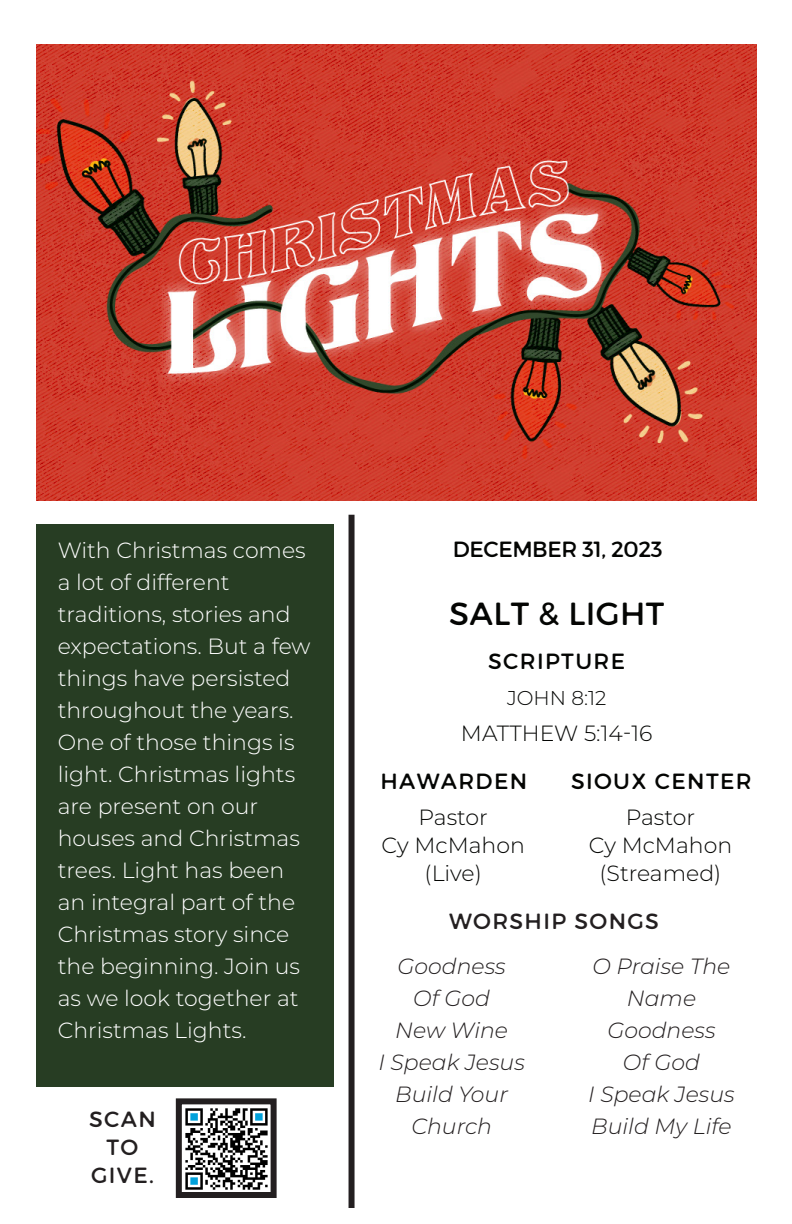
<style>
.page{position:relative;width:792px;height:1224px;background:#fff}
.page>*{position:absolute;margin:0;border:0;box-sizing:border-box;transform-origin:0 0}
.t1{font:32px "Trueno Round";letter-spacing:.01em;color:#040503}
.t2{font:300 22px/32px "Montserrat";color:#fff}
.t3{font:italic 300 22px/32px "Montserrat";color:#231f20;text-align:center}
.t4{font:300 22px "Montserrat";color:#040503}
.t5{font:22px "Trueno Round";letter-spacing:.06em;color:#040503}
.t6{font:22px "Trueno Round";letter-spacing:.06em;color:#231f20}
.t7{font:22px "Trueno Round";letter-spacing:-.02em;color:#040503}
.t8{font:300 20px "Montserrat";color:#040503}
</style>
<div class="page">
<div style="left:36px;top:525px;width:298px;height:562px;background:#273d23"></div>
<div style="left:348px;top:515px;width:6px;height:693px;background:#231f20"></div>
<img style="left:185px;top:1108px;width:83px;height:82px">
<div style="left:176px;top:1098px;width:100px;height:100px;border:6px solid #231f20"></div>
<img style="left:37px;top:44px;width:718px;height:456px">
<p class="t2" style="left:58px;top:533px;width:254px">With Christmas comes a lot of different traditions, stories and expectations. But a few things have persisted throughout the years.<br>One of those things is light. Christmas lights are present on our houses and Christmas trees. Light has been an integral part of the<br>Christmas story since the beginning. Join us as we look together at<br>Christmas Lights.</p>
<p class="t6" style="left:89px;top:1106px;width:68px">SCAN</p>
<p class="t6" style="left:106px;top:1134px;width:33px">TO</p>
<p class="t6" style="left:91px;top:1162px;width:64px">GIVE.</p>
<p class="t7" style="left:452px;top:535px;width:211px">DECEMBER 31, 2023</p>
<p class="t1" style="left:449px;top:594px;width:216px">SALT &amp; LIGHT</p>
<p class="t5" style="left:488px;top:647px;width:138px">SCRIPTURE</p>
<p class="t8" style="left:507px;top:684px;width:101px">JOHN 8:12</p>
<p class="t4" style="left:461px;top:718px;width:193px">MATTHEW 5:14-16</p>
<p class="t5" style="left:380px;top:768px;width:148px">HAWARDEN</p>
<p class="t4" style="left:418px;top:803px;width:71px">Pastor</p>
<p class="t4" style="left:381px;top:831px;width:145px">Cy McMahon</p>
<p class="t4" style="left:424px;top:859px;width:59px">(Live)</p>
<p class="t6" style="left:449px;top:907px;width:211px">WORSHIP SONGS</p>
<p class="t5" style="left:571px;top:768px;width:182px">SIOUX CENTER</p>
<p class="t4" style="left:625px;top:803px;width:71px">Pastor</p>
<p class="t4" style="left:588px;top:831px;width:145px">Cy McMahon</p>
<p class="t4" style="left:599px;top:859px;width:123px">(Streamed)</p>
<p class="t3" style="left:397px;top:950px;width:110px">Goodness<br>Of God</p>
<p class="t3" style="left:395px;top:1014px;width:114px">New Wine</p>
<p class="t3" style="left:378px;top:1046px;width:148px">I Speak Jesus</p>
<p class="t3" style="left:395px;top:1078px;width:114px">Build Your<br>Church</p>
<p class="t3" style="left:592px;top:950px;width:139px">O Praise The<br>Name</p>
<p class="t3" style="left:607px;top:1014px;width:110px">Goodness<br>Of God</p>
<p class="t3" style="left:588px;top:1078px;width:148px">I Speak Jesus</p>
<p class="t3" style="left:591px;top:1110px;width:142px">Build My Life</p>
</div>
